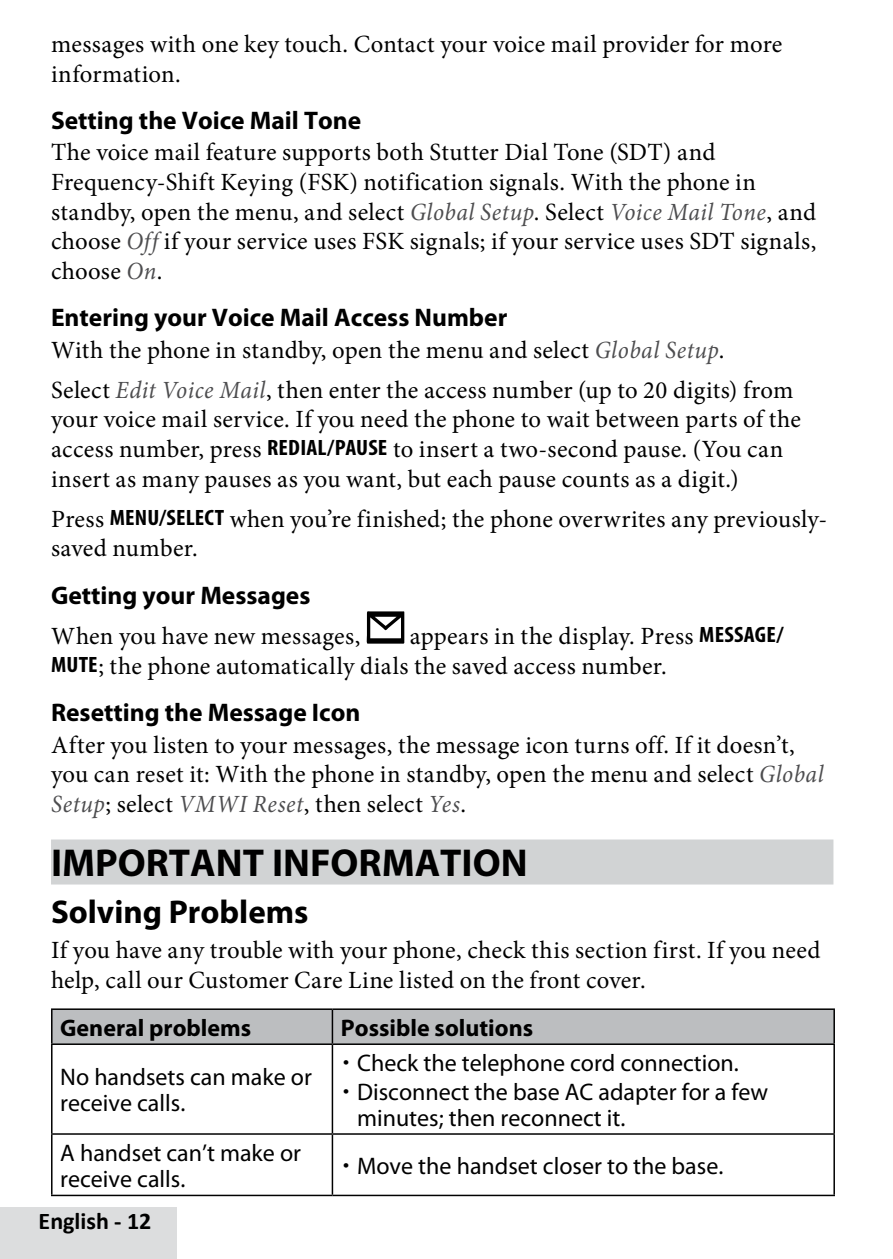
<style>
.page{position:relative;width:893px;height:1259px;background:#fff}
.page>*{position:absolute;margin:0;border:0;box-sizing:border-box;transform-origin:0 0}
.t1{font:700 39px "Myriad Pro";color:#000}
.t2{font:700 33px "Myriad Pro";color:#000}
.t3{font:700 25.5px "Myriad Pro";color:#000}
.t4{font:24.6px/29.7px "Minion Pro";letter-spacing:.01em;color:#000}
.t5{font:24px/26.4px "Myriad Pro";color:#000}
.t6{font:700 24px "Myriad Pro";color:#000}
.t7{font:700 24px "Calibri";color:#000}
.s1{font-style:italic;color:#4d4d4f}
.s2{font-family:"Myriad Pro";font-weight:700;font-stretch:condensed;font-size:22.2px}
</style>
<div class="page">
<div style="left:0;top:1208px;width:177px;height:51px;background:#dcddde"></div>
<div style="left:51px;top:839px;width:782px;height:45px;background:#d1d3d4"></div>
<svg style="left:366px;top:611px;width:38px;height:33px"></svg>
<div style="left:53px;top:1010px;width:780px;height:33px;background:#bcbec0"></div>
<hr style="left:51px;top:1008px;width:281px;height:2px;background:#000">
<hr style="left:51px;top:1010px;width:2px;height:33px;background:#000">
<hr style="left:332px;top:1008px;width:503px;height:2px;background:#000">
<hr style="left:332px;top:1010px;width:1px;height:33px;background:#000">
<hr style="left:833px;top:1010px;width:2px;height:33px;background:#000">
<hr style="left:51px;top:1043px;width:281px;height:2px;background:#000">
<hr style="left:51px;top:1045px;width:2px;height:88px;background:#000">
<hr style="left:332px;top:1043px;width:503px;height:2px;background:#000">
<hr style="left:332px;top:1045px;width:1px;height:88px;background:#000">
<hr style="left:833px;top:1045px;width:2px;height:88px;background:#000">
<hr style="left:51px;top:1133px;width:281px;height:1px;background:#000">
<hr style="left:51px;top:1134px;width:2px;height:60px;background:#000">
<hr style="left:332px;top:1133px;width:503px;height:1px;background:#000">
<hr style="left:332px;top:1134px;width:1px;height:60px;background:#000">
<hr style="left:833px;top:1134px;width:2px;height:60px;background:#000">
<hr style="left:51px;top:1194px;width:281px;height:2px;background:#000">
<hr style="left:332px;top:1194px;width:503px;height:2px;background:#000">
<p class="t4" style="left:51px;top:29px;width:733px">messages with one key touch. Contact your voice mail provider for more information.</p>
<p class="t3" style="left:51px;top:104px;width:312px">Setting the Voice Mail Tone</p>
<p class="t4" style="left:51px;top:138px;width:767px">The voice mail feature supports both Stutter Dial Tone (SDT) and Frequency-Shift Keying (FSK) notification signals. With the phone in standby, open the menu, and select <span class="s1">Global Setup</span>. Select <span class="s1">Voice Mail Tone</span>, and choose <span class="s1">Off</span> if your service uses FSK signals; if your service uses SDT signals, choose <span class="s1">On</span>.</p>
<p class="t3" style="left:51px;top:301px;width:458px">Entering your Voice Mail Access Number</p>
<p class="t4" style="left:51px;top:330px;width:744px;line-height:39.9px">With the phone in standby, open the menu and select <span class="s1">Global Setup</span>.<br>Select <span class="s1">Edit Voice Mail</span>, then enter the access number (up to 20 digits) from</p>
<p class="t4" style="left:51px;top:405px;width:751px">your voice mail service. If you need the phone to wait between parts of the access number, press <span class="s2">REDIAL/PAUSE</span> to insert a two-second pause. (You can insert as many pauses as you want, but each pause counts as a digit.)</p>
<p class="t4" style="left:51px;top:504px;width:778px">Press <span class="s2">MENU/SELECT</span> when you’re finished; the phone overwrites any previously&shy;saved number.</p>
<p class="t3" style="left:51px;top:578px;width:261px">Getting your Messages</p>
<p class="t4" style="left:51px;top:622px;width:311px">When you have new messages,</p>
<p class="t4" style="left:51px;top:622px;width:734px;text-indent:359px">appears in the display. Press <span class="s2">MESSAGE/<br>MUTE</span> ; the phone automatically dials the saved access number.</p>
<p class="t3" style="left:51px;top:696px;width:311px">Resetting the Message Icon</p>
<p class="t4" style="left:51px;top:730px;width:774px">After you listen to your messages, the message icon turns off. If it doesn’t, you can reset it: With the phone in standby, open the menu and select <span class="s1">Global<br>Setup</span>; select <span class="s1">VMWI Reset</span>, then select <span class="s1">Yes</span>.</p>
<h1 class="t1" style="left:51px;top:837px;width:38px">Important</h1>
<h1 class="t1" style="left:272px;top:837px;width:37px">Information</h1>
<h2 class="t2" style="left:51px;top:890px;width:259px">Solving Problems</h2>
<p class="t4" style="left:51px;top:935px;width:771px">If you have any trouble with your phone, check this section first. If you need help, call our Customer Care Line listed on the front cover.</p>
<p class="t6" style="left:60px;top:1012px;width:193px">General problems</p>
<p class="t6" style="left:341px;top:1012px;width:194px">Possible solutions</p>
<p class="t5" style="left:60px;top:1063px;width:253px">No handsets can make or receive calls.</p>
<p class="t5" style="left:357px;top:1047px;width:413px;line-height:29.1px">Check the telephone cord connection.<br>Disconnect the base AC adapter for a few</p>
<p class="t5" style="left:357px;top:1104px;width:270px">minutes; then reconnect it.</p>
<p class="t5" style="left:60px;top:1139px;width:242px">A handset can’t make or receive calls.</p>
<p class="t7" style="left:39px;top:1206px;width:114px">English - 12</p>
<p class="t5" style="left:357px;top:1152px;width:368px">Move the handset closer to the base.</p>
</div>
